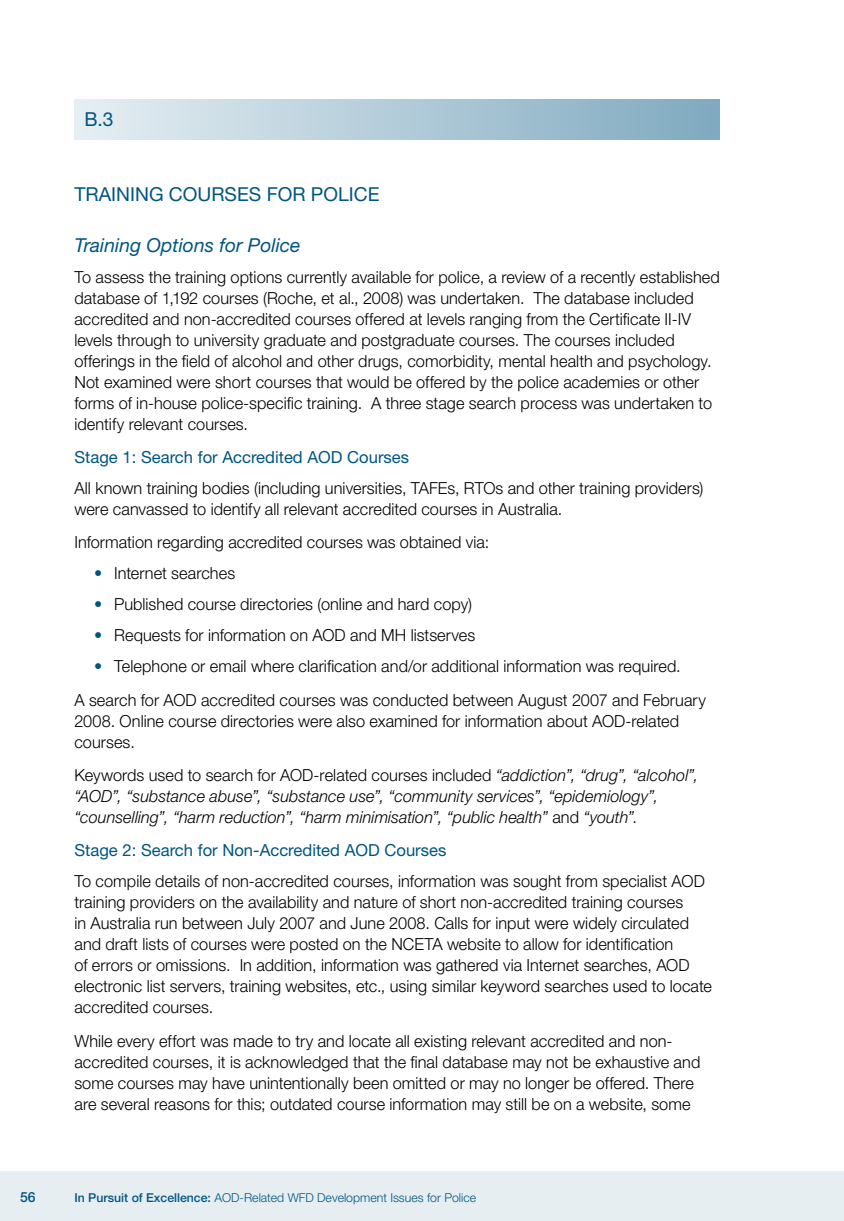
<style>
.page{position:relative;width:844px;height:1221px;background:#fff}
.page>*{position:absolute;margin:0;border:0;box-sizing:border-box;transform-origin:0 0}
.t1{font:19.25px "Helvetica Neue LT Std";color:#005581}
.t2{font:italic 19.25px "Helvetica Neue LT Std";color:#005581}
.t3{font:300 16.62px/21px "Helvetica Neue LT Std";letter-spacing:.005em;color:#000}
.t4{font:italic 300 16.62px/21px "Helvetica Neue LT Std";color:#000}
.t5{font:16.62px "Helvetica Neue LT Std";color:#005581}
.t6{font:500 14px "Helvetica Neue LT Std";color:#005581}
.t7{font:300 12.25px "Helvetica Neue LT Std";color:#005581}
.s1{color:#005581}
.s2{font-style:normal}
.s3{font-weight:500}
</style>
<div class="page">
<div style="left:0;top:1171px;width:843px;height:49px;background:#e6eef2"></div>
<hr style="left:843px;top:1171px;width:1px;height:49px;background:#e6eef2">
<div style="left:74px;top:99px;width:645px;height:40px;background:linear-gradient(to right,#e6eff3,#7faac0)"></div>
<p class="t1" style="left:84px;top:108px;width:31px">B.3</p>
<p class="t1" style="left:74px;top:183px;width:163px">Train ing Courses</p>
<p class="t1" style="left:267px;top:183px;width:101px">for Police</p>
<p class="t2" style="left:74px;top:233px;width:228px">Training Options for Police</p>
<p class="t3" style="left:74px;top:266px;width:646px">To assess the training options currently available for police, a review of a recently established database of 1,192 courses (Roche, et al., 2008) was undertaken. The database included accredited and non-accredited courses offered at levels ranging from the Certificate II-IV levels through to university graduate and postgraduate courses. The courses included offerings in the field of alcohol and other drugs, comorbidity, mental health and psychology.<br>Not examined were short courses that would be offered by the police academies or other forms of in-house police-specific training. A three stage search process was undertaken to identify relevant courses.</p>
<p class="t5" style="left:74px;top:447px;width:336px">Stage 1: Search for Accredited AOD Courses</p>
<p class="t3" style="left:74px;top:477px;width:630px">All known training bodies (including universities, TAFEs, RTOs and other training providers) were canvassed to identify all relevant accredited courses in Australia.</p>
<p class="t3" style="left:74px;top:531px;width:416px">Information regarding accredited courses was obtained via:</p>
<p class="t3" style="left:94px;top:562px;width:142px"><span class="s1">•</span> Internet searches</p>
<p class="t3" style="left:94px;top:593px;width:379px"><span class="s1">•</span> Published course directories (online and hard copy)</p>
<p class="t3" style="left:94px;top:624px;width:382px"><span class="s1">•</span> Requests for information on AOD and MH listserves</p>
<p class="t3" style="left:74px;top:649px;width:632px;line-height:33.4px;text-align:center"><span class="s1">•</span> Telephone or email where clarification and/or additional information was required.<br>A search for AOD accredited courses was conducted between August 2007 and February</p>
<p class="t3" style="left:74px;top:709px;width:606px">2008. Online course directories were also examined for information about AOD-related courses.</p>
<p class="t4" style="left:74px;top:764px;width:625px"><span class="s2">Keywords used to search for AOD-related courses included</span> “addiction”, “drug”, “alcohol”, “AOD”, “substance abuse”, “substance use”, “community services”, “epidemiology”, “counselling”, “harm reduction”, “harm minimisation”, “public health” <span class="s2">and</span> “youth”.</p>
<p class="t5" style="left:74px;top:840px;width:373px">Stage 2: Search for Non-Accredited AOD Courses</p>
<p class="t3" style="left:74px;top:870px;width:639px">To compile details of non-accredited courses, information was sought from specialist AOD training providers on the availability and nature of short non-accredited training courses<br>in Australia run between July 2007 and June 2008. Calls for input were widely circulated and draft lists of courses were posted on the NCETA website to allow for identification<br>of errors or omissions. In addition, information was gathered via Internet searches, AOD electronic list servers, training websites, etc., using similar keyword searches used to locate accredited courses.</p>
<p class="t3" style="left:74px;top:1029px;width:627px">While every effort was made to try and locate all existing relevant accredited and non&shy;accredited courses, it is acknowledged that the final database may not be exhaustive and some courses may have unintentionally been omitted or may no longer be offered. There are several reasons for this; outdated course information may still be on a website, some</p>
<p class="t6" style="left:20px;top:1188px;width:17px">56</p>
<p class="t7" style="left:74px;top:1190px;width:403px"><span class="s3">In Pursuit of Excellence:</span> AOD-Related WFD Development Issues for Police</p>
</div>
